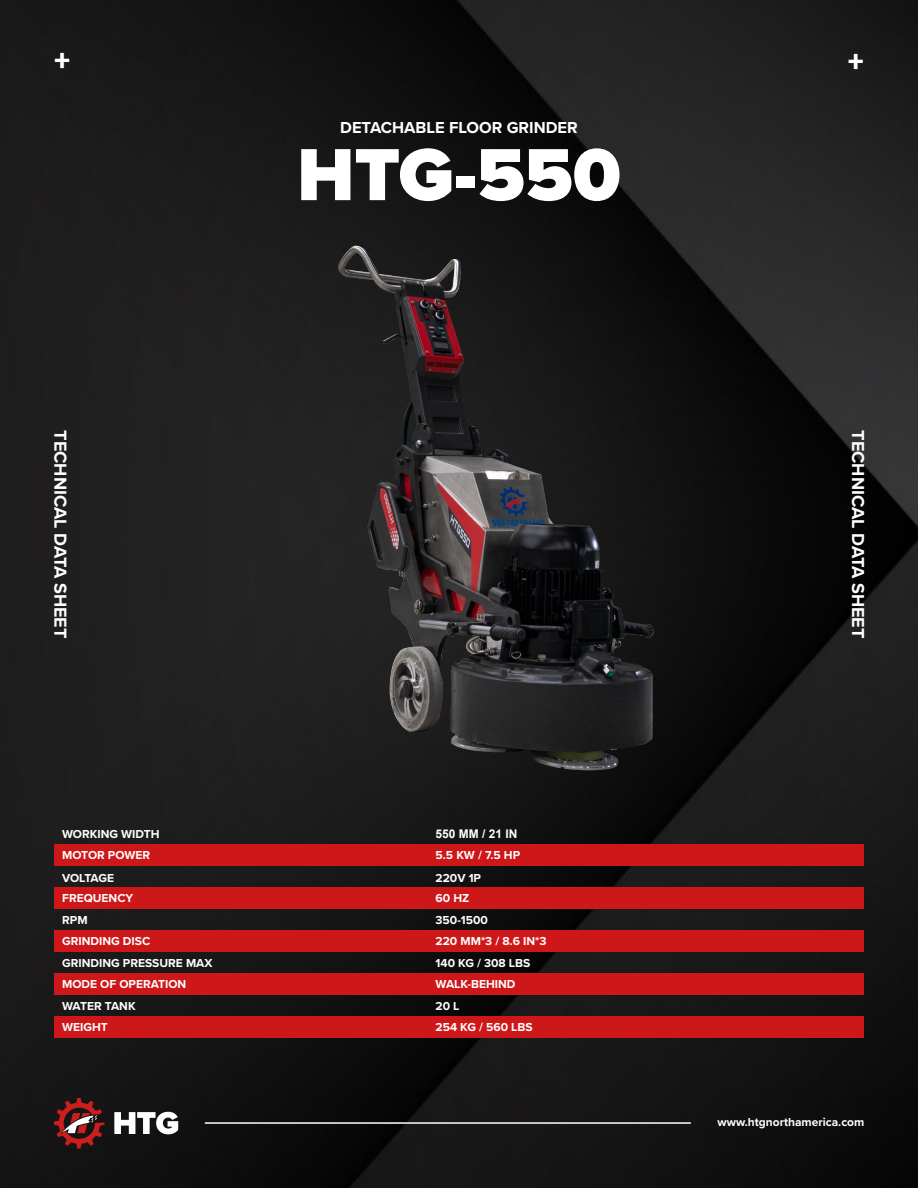
<style>
.page{position:relative;width:918px;height:1188px;background:#fff}
.page>*{position:absolute;margin:0;border:0;box-sizing:border-box;transform-origin:0 0}
.t1{font:900 76.5px "Proxima Nova";color:#fff}
.t2{font:900 31.5px "Proxima Nova";color:#fff}
.t3{font:700 18px "Proxima Nova";color:#fff}
.t4{font:700 16.5px "Proxima Nova";color:#fff}
.t5{font:700 12px/21.5px "Proxima Nova";color:#fff}
.t6{font:700 12px "Arial";color:#fff}
.t7{font:700 12px "Proxima Nova";letter-spacing:-.025em;color:#fff}
</style>
<div class="page">
<img style="left:0;top:0;width:918px;height:1188px">
<svg style="left:54px;top:1098px;width:51px;height:51px;background:#622726"></svg>
<svg style="left:114px;top:1112px;width:64px;height:22px"></svg>
<hr style="left:205px;top:1122px;width:486px;height:2px;background:#fff">
<img style="left:209px;top:117px;width:518px;height:771px">
<div style="left:54px;top:845px;width:810px;height:21px;background:#cd1719"></div>
<div style="left:54px;top:888px;width:810px;height:21px;background:#cd1719"></div>
<div style="left:54px;top:930px;width:810px;height:22px;background:#cd1719"></div>
<div style="left:54px;top:973px;width:810px;height:22px;background:#cd1719"></div>
<div style="left:54px;top:1016px;width:810px;height:22px;background:#cd1719"></div>
<h2 class="t2" style="left:54px;top:37px;width:18px">+</h2>
<h2 class="t2" style="left:848px;top:38px;width:18px">+</h2>
<h3 class="t3" style="left:74px;top:430px;width:210px;rotate:90deg">TECHNICAL DATA SHEET</h3>
<h3 class="t4" style="left:340px;top:115px;width:239px">DETACHABLE FLOOR GRINDER</h3>
<h1 class="t1" style="left:297px;top:118px;width:325px">HTG-550</h1>
<p class="t5" style="left:62px;top:823px;width:99px">WORKING WIDTH</p>
<p class="t6" style="left:436px;top:826px;width:84px">550 MM / 21 IN</p>
<p class="t5" style="left:436px;top:844px;width:86px">5.5 KW / 7.5 HP</p>
<p class="t7" style="left:62px;top:869px;width:53px">VOLTAGE</p>
<p class="t5" style="left:436px;top:867px;width:47px">220V 1P</p>
<p class="t5" style="left:62px;top:887px;width:72px">FREQUENCY</p>
<p class="t5" style="left:436px;top:887px;width:35px">60 HZ</p>
<p class="t5" style="left:62px;top:844px;width:89px">MOTOR POWER</p>
<p class="t5" style="left:62px;top:909px;width:27px">RPM</p>
<p class="t5" style="left:436px;top:909px;width:112px">350-1500<br>220 MM*3 / 8.6 IN*3</p>
<p class="t5" style="left:62px;top:952px;width:152px">GRINDING PRESSURE MAX</p>
<p class="t5" style="left:436px;top:952px;width:96px">140 KG / 308 LBS</p>
<p class="t5" style="left:62px;top:973px;width:126px">MODE OF OPERATION</p>
<p class="t5" style="left:436px;top:973px;width:81px">WALK-BEHIND</p>
<p class="t5" style="left:62px;top:1016px;width:47px">WEIGHT</p>
<p class="t5" style="left:436px;top:1016px;width:99px">254 KG / 560 LBS</p>
<p class="t5" style="left:62px;top:930px;width:90px">GRINDING DISC</p>
<p class="t5" style="left:62px;top:995px;width:75px">WATER TANK</p>
<p class="t5" style="left:436px;top:995px;width:25px">20 L</p>
<h3 class="t3" style="left:871px;top:430px;width:210px;rotate:90deg">TECHNICAL DATA SHEET</h3>
<p class="t5" style="left:718px;top:1111px;width:148px">www.htgnorthamerica.com</p>
</div>
